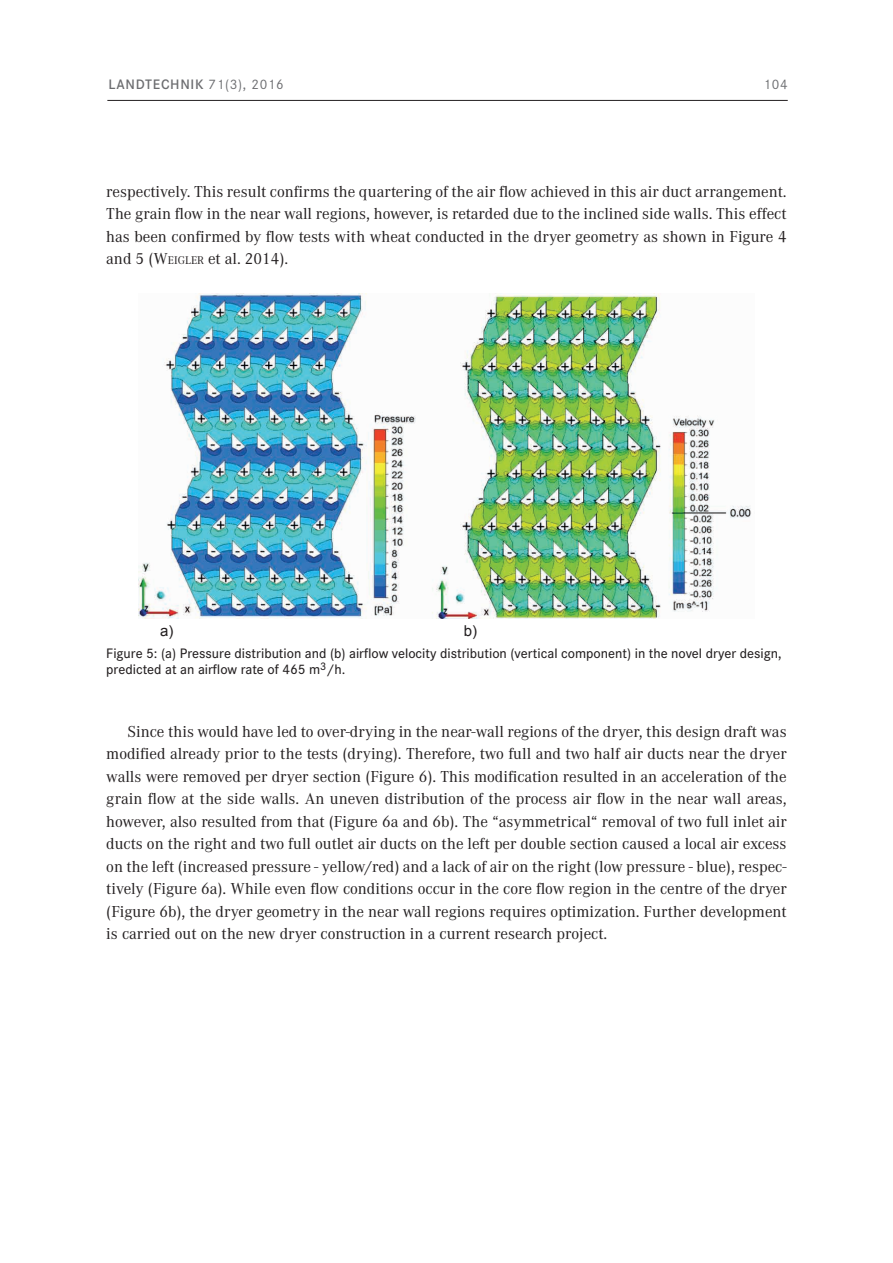
<style>
.page{position:relative;width:893px;height:1263px;background:#fff}
.page>*{position:absolute;margin:0;border:0;box-sizing:border-box;transform-origin:0 0}
.t1{font:16.5px/22.5px "Corporate A";color:#231f20;text-align:justify}
.t2{font:15px "Arial";color:#231f20}
.t3{font:500 14.25px/16.5px "Corporate S";color:#231f20}
.t4{font:600 14.25px "Corporate S";letter-spacing:.05em;color:#6c6d70}
.t5{font:14.25px "Corporate S";color:#6c6d70}
.s1{font-weight:400}
.s2{font-style:inherit}
.s3{font-size:11.55px}
</style>
<div class="page">
<hr style="left:107px;top:100px;width:681px;height:1px;background:#231f20">
<img style="left:138px;top:293px;width:613px;height:326px">
<p class="t4" style="left:108px;top:76px;width:177px">LANDTECHNIK <span class="s1">71(3), 2016</span></p>
<p class="t5" style="left:763px;top:76px;width:26px">104</p>
<p class="t1" style="left:106px;top:180px;width:682px">respectively. This result confirms the quartering of the air flow achieved in this air duct arrangement.<br>The grain flow in the near wall regions, however, is retarded due to the inclined side walls. This effect has been confirmed by flow tests with wheat conducted in the dryer geometry as shown in Figure 4 and 5 (<span class="s2">W</span><span class="s3">EIGLER</span> et al. 2014).</p>
<p class="t2" style="left:160px;top:620px;width:15px">a)</p>
<p class="t2" style="left:464px;top:620px;width:15px">b)</p>
<p class="t3" style="left:106px;top:645px;width:677px">Figure 5: (a) Pressure distribution and (b) airflow velocity distribution (vertical component) in the novel dryer design, predicted at an airflow rate of 465 m<sup>3</sup>/h.</p>
<p class="t1" style="left:106px;top:720px;width:682px;text-indent:21px">Since this would have led to over-drying in the near-wall regions of the dryer, this design draft was modified already prior to the tests (drying). Therefore, two full and two half air ducts near the dryer walls were removed per dryer section (Figure 6). This modification resulted in an acceleration of the grain flow at the side walls. An uneven distribution of the process air flow in the near wall areas, however, also resulted from that (Figure 6a and 6b). The “asymmetrical“ removal of two full inlet air ducts on the right and two full outlet air ducts on the left per double section caused a local air excess on the left (increased pressure - yellow/red) and a lack of air on the right (low pressure - blue), respec&shy;tively (Figure 6a). While even flow conditions occur in the core flow region in the centre of the dryer (Figure 6b), the dryer geometry in the near wall regions requires optimization. Further development is carried out on the new dryer construction in a current research project.</p>
</div>
